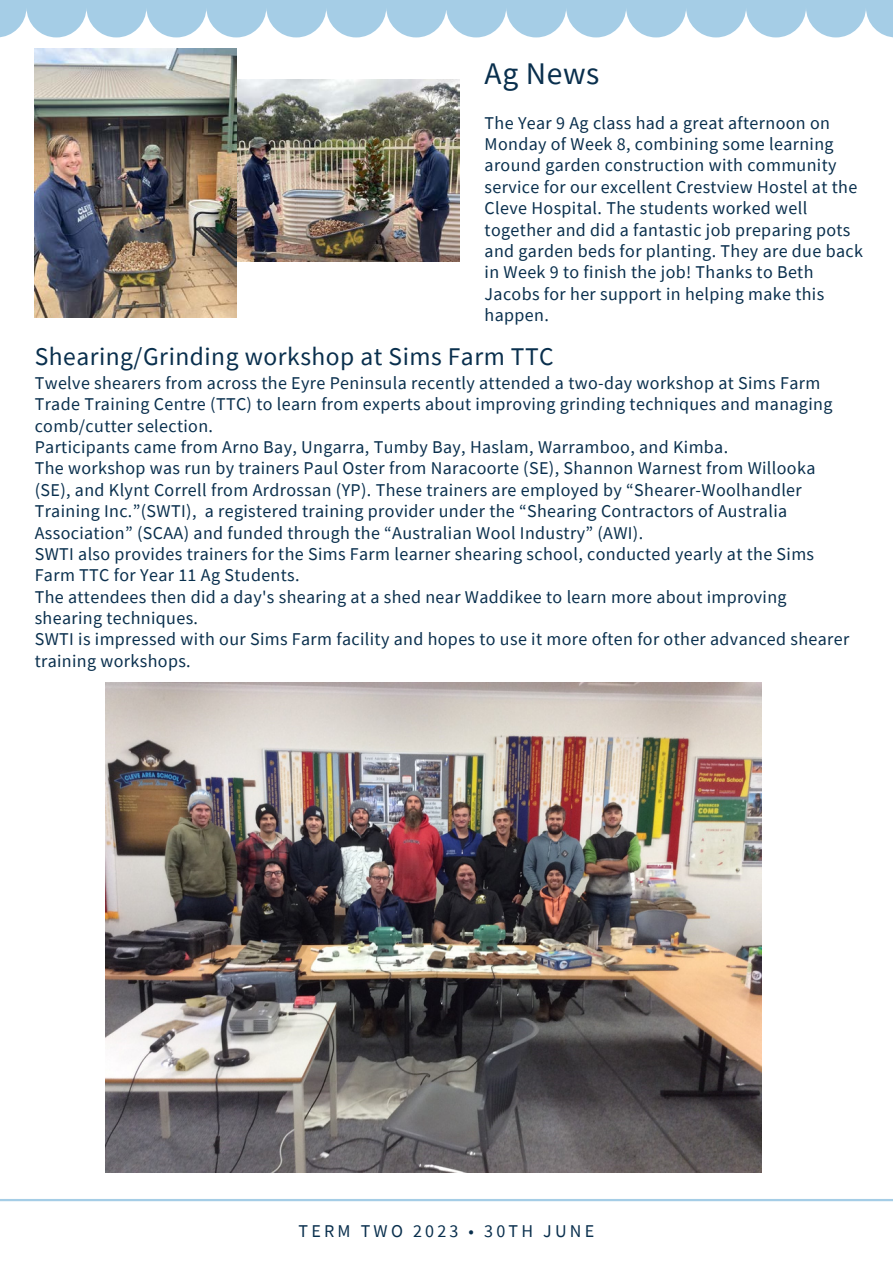
<style>
.page{position:relative;width:893px;height:1264px;background:#fff}
.page>*{position:absolute;margin:0;border:0;box-sizing:border-box;transform-origin:0 0}
.t1{font:31.5px "Source Sans Pro";letter-spacing:.02em;color:#092f4d}
.t2{font:25.5px "Source Sans Pro";letter-spacing:.02em;color:#092f4d}
.t3{font:18px/21.3px "Source Sans Pro";letter-spacing:.02em;color:#092f4d}
.t4{font:18px "Source Sans Pro";letter-spacing:.18em;color:#092f4d}
</style>
<div class="page">
<svg style="left:0;top:0;width:892px;height:37px;fill:#a5cde6"></svg>
<hr style="left:0;top:1198px;width:892px;height:3px;background:#a5cde6">
<img style="left:105px;top:682px;width:656px;height:490px">
<img style="left:236px;top:79px;width:223px;height:182px">
<img style="left:35px;top:48px;width:201px;height:269px">
<p class="t1" style="left:484px;top:53px;width:116px">Ag News</p>
<p class="t3" style="left:484px;top:112px;width:380px">The Year 9 Ag class had a great afternoon on Monday of Week 8, combining some learning around garden construction with community service for our excellent Crestview Hostel at the Cleve Hospital. The students worked well together and did a fantastic job preparing pots and garden beds for planting. They are due back in Week 9 to finish the job! Thanks to Beth Jacobs for her support in helping make this happen.</p>
<p class="t2" style="left:35px;top:340px;width:520px">Shearing/Grinding workshop at Sims Farm TTC</p>
<p class="t3" style="left:35px;top:372px;width:799px">Twelve shearers from across the Eyre Peninsula recently attended a two-day workshop at Sims Farm<br>Trade Training Centre (TTC) to learn from experts about improving grinding techniques and managing comb/cutter selection.</p>
<p class="t3" style="left:35px;top:436px;width:695px">Participants came from Arno Bay, Ungarra, Tumby Bay, Haslam, Warramboo, and Kimba.</p>
<p class="t3" style="left:35px;top:457px;width:782px">The workshop was run by trainers Paul Oster from Naracoorte (SE), Shannon Warnest from Willooka (SE), and Klynt Correll from Ardrossan (YP). These trainers are employed by “Shearer-Woolhandler Training Inc.”(SWTI), a registered training provider under the “Shearing Contractors of Australia Association” (SCAA) and funded through the “Australian Wool Industry” (AWI).</p>
<p class="t3" style="left:35px;top:543px;width:780px">SWTI also provides trainers for the Sims Farm learner shearing school, conducted yearly at the Sims<br>Farm TTC for Year 11 Ag Students.</p>
<p class="t3" style="left:35px;top:585px;width:753px">The attendees then did a day's shearing at a shed near Waddikee to learn more about improving shearing techniques.</p>
<p class="t3" style="left:35px;top:628px;width:816px">SWTI is impressed with our Sims Farm facility and hopes to use it more often for other advanced shearer training workshops.</p>
<p class="t4" style="left:298px;top:1219px;width:297px">TERM TWO 2023 • 30TH JUNE</p>
</div>
